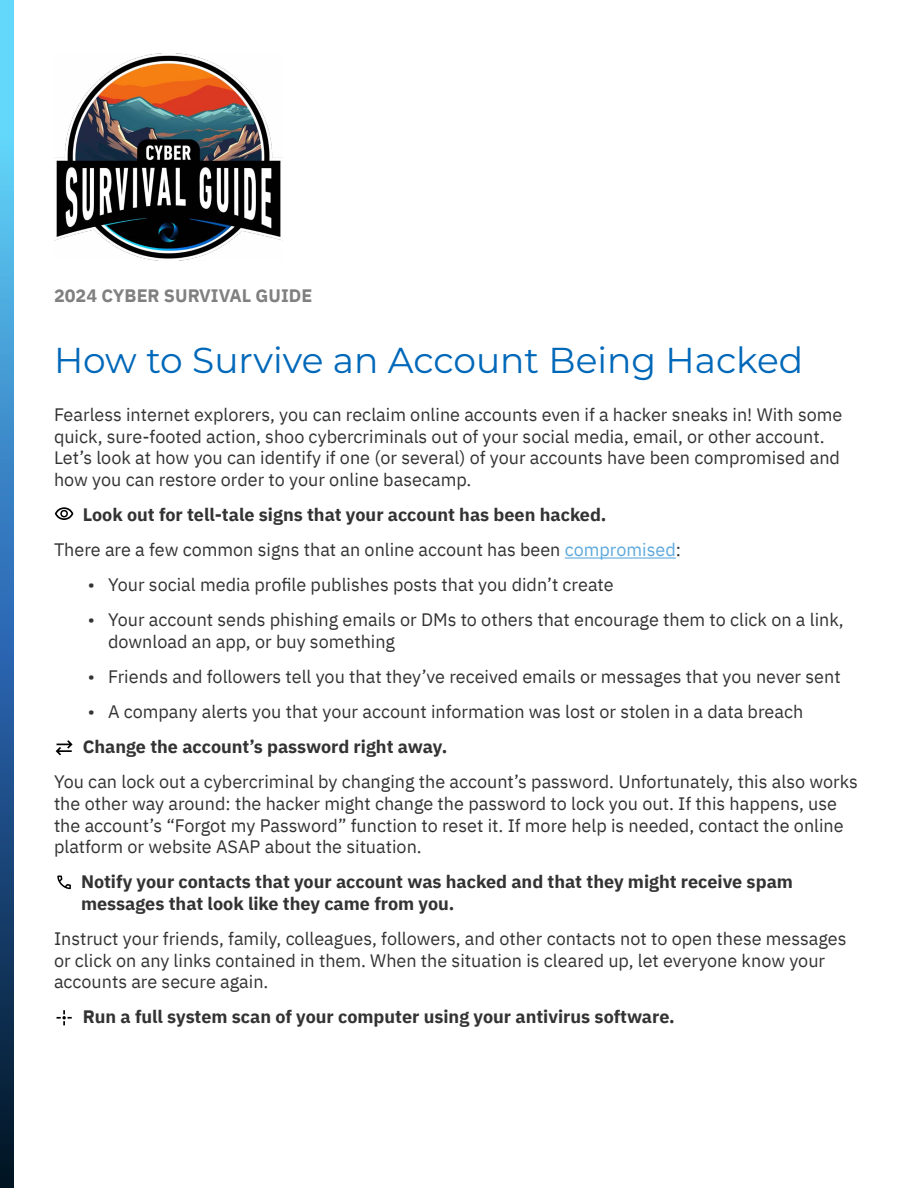
<style>
.page{position:relative;width:918px;height:1188px;background:#fff}
.page>*{position:absolute;margin:0;border:0;box-sizing:border-box;transform-origin:0 0}
.t1{font:36px "Montserrat";color:#0068b9}
.t2{font:18px/21.6px "IBM Plex Sans";color:#333}
.t3{font:700 18px/35.1px "IBM Plex Sans";color:#333}
.t4{font:700 18px "IBM Plex Sans";color:#808080}
.s1{font-weight:400}
.s2{font-weight:400;color:#5da9dd}
</style>
<div class="page">
<svg style="left:0;top:0;width:14px;height:1188px;background:#3276a7"></svg>
<hr style="left:565px;top:557px;width:111px;height:2px;background:#5da9dd">
<img style="left:54px;top:54px;width:229px;height:207px">
<svg style="left:55px;top:507px;width:18px;height:13px"></svg>
<svg style="left:56px;top:740px;width:17px;height:15px"></svg>
<svg style="left:57px;top:876px;width:14px;height:13px"></svg>
<svg style="left:57px;top:1010px;width:15px;height:15px"></svg>
<p class="t4" style="left:54px;top:282px;width:260px">2024 CYBER SURVIVAL GUIDE</p>
<h1 class="t1" style="left:54px;top:335px;width:751px">How to Survive an Account Being Hacked</h1>
<p class="t2" style="left:54px;top:403px;width:790px">Fearless internet explorers, you can reclaim online accounts even if a hacker sneaks in! With some quick, sure-footed action, shoo cybercriminals out of your social media, email, or other account.<br>Let’s look at how you can identify if one (or several) of your accounts have been compromised and how you can restore order to your online basecamp.</p>
<p class="t3" style="left:54px;top:496px;width:629px;text-indent:29px">Look out for tell-tale signs that your account has been hacked.<br><span class="s1">There are a few common signs that an online account has been</span> <span class="s2">compromised</span><span class="s1">:</span></p>
<p class="t2" style="left:88px;top:573px;width:528px">• Your social media profile publishes posts that you didn’t create</p>
<p class="t2" style="left:108px;top:608px;width:737px;text-indent:-20px">• Your account sends phishing emails or DMs to others that encourage them to click on a link, download an app, or buy something</p>
<p class="t2" style="left:88px;top:665px;width:754px">• Friends and followers tell you that they’ve received emails or messages that you never sent</p>
<p class="t2" style="left:88px;top:700px;width:717px">• A company alerts you that your account information was lost or stolen in a data breach</p>
<p class="t3" style="left:83px;top:728px;width:366px">Change the account’s password right away.</p>
<p class="t2" style="left:54px;top:770px;width:805px">You can lock out a cybercriminal by changing the account’s password. Unfortunately, this also works the other way around: the hacker might change the password to lock you out. If this happens, use the account’s “Forgot my Password” function to reset it. If more help is needed, contact the online platform or website ASAP about the situation.</p>
<p class="t3" style="left:81px;top:870px;width:714px;line-height:21.6px">Notify your contacts that your account was hacked and that they might receive spam messages that look like they came from you.</p>
<p class="t2" style="left:54px;top:926px;width:794px">Instruct your friends, family, colleagues, followers, and other contacts not to open these messages or click on any links contained in them. When the situation is cleared up, let everyone know your accounts are secure again.</p>
<p class="t3" style="left:83px;top:998px;width:594px">Run a full system scan of your computer using your antivirus software.</p>
</div>
